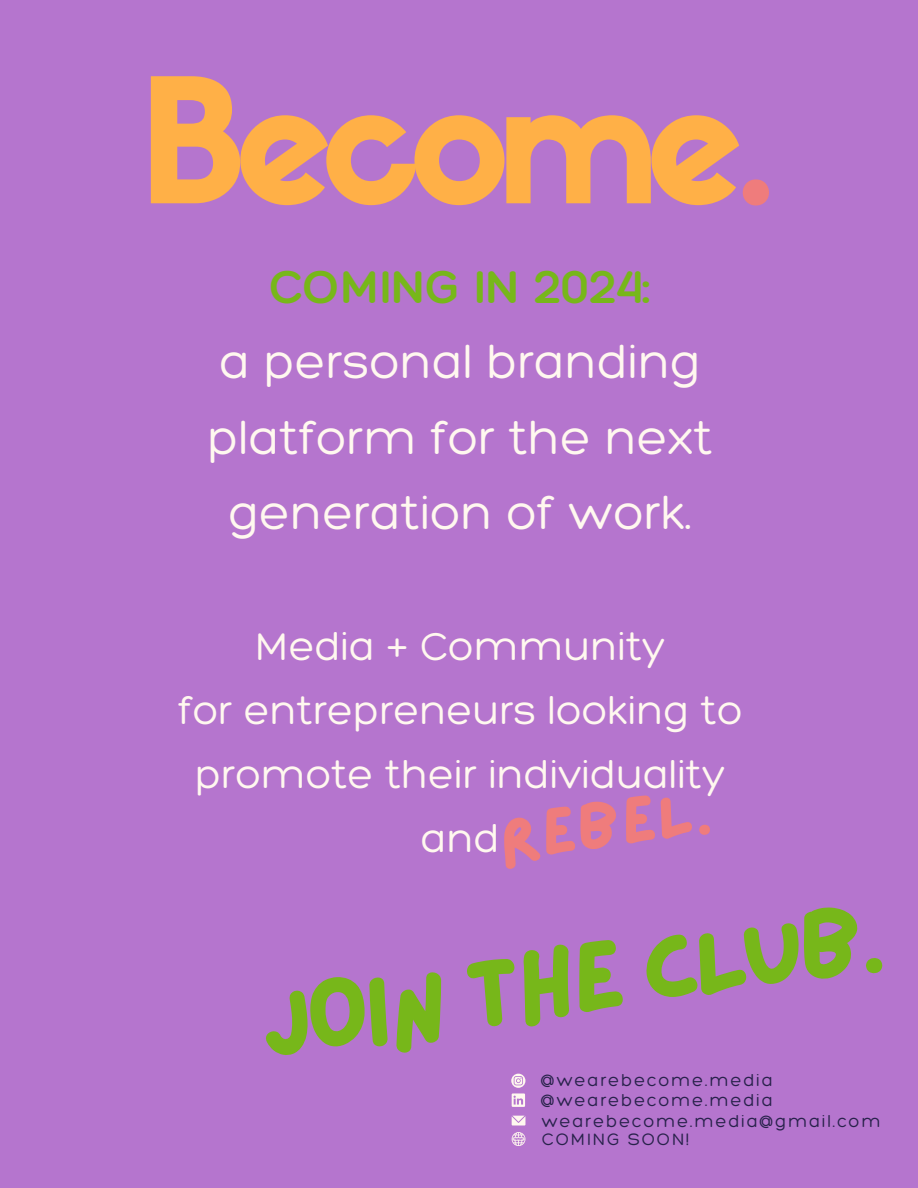
<style>
.page{position:relative;width:918px;height:1188px;background:#b575ce}
.page>*{position:absolute;margin:0;border:0;box-sizing:border-box;transform-origin:0 0}
.t1{font:170.55px "Sifonn Basic";letter-spacing:-.07em;color:#ffb047}
.t2{font:99.9px "Lazydog";color:#77b71a}
.t3{font:66.6px "Lazydog";color:#ef7c7c}
.t4{font:300 49.95px/75.3px "Hero";color:#fff8ef;text-align:center}
.t5{font:300 49.95px "Hero";color:#77b71a}
.t6{font:300 42px/64.2px "Hero";color:#fff8ef;text-align:center}
.t7{font:300 18px "Hero";letter-spacing:.1em;color:#28224b}
.s1{color:#ef7c7c}
</style>
<div class="page">
<svg style="left:512px;top:1116px;width:13px;height:10px"></svg>
<svg style="left:512px;top:1132px;width:13px;height:14px"></svg>
<svg style="left:511px;top:1074px;width:14px;height:33px"></svg>
<p class="t1" style="left:139px;top:75px;width:642px">Become<span class="s1">.</span></p>
<p class="t5" style="left:270px;top:255px;width:382px">COMING IN 2024:</p>
<p class="t4" style="left:208px;top:323px;width:507px">a personal branding platform for the next generation of work.</p>
<p class="t6" style="left:255px;top:613px;width:412px">Media + Community</p>
<p class="t6" style="left:178px;top:677px;width:566px">for entrepreneurs looking to promote their individuality and</p>
<p class="t3" style="left:494px;top:809px;width:215px;rotate:-8deg">REBEL.</p>
<p class="t2" style="left:253px;top:978px;width:632px;rotate:-8deg">JOIN THE CLUB.</p>
<p class="t7" style="left:541px;top:1069px;width:234px">@wearebecome.media</p>
<p class="t7" style="left:541px;top:1089px;width:234px">@wearebecome.media</p>
<p class="t7" style="left:541px;top:1110px;width:341px">wearebecome.media@gmail.com</p>
<p class="t7" style="left:542px;top:1128px;width:149px">COMING SOON!</p>
</div>
